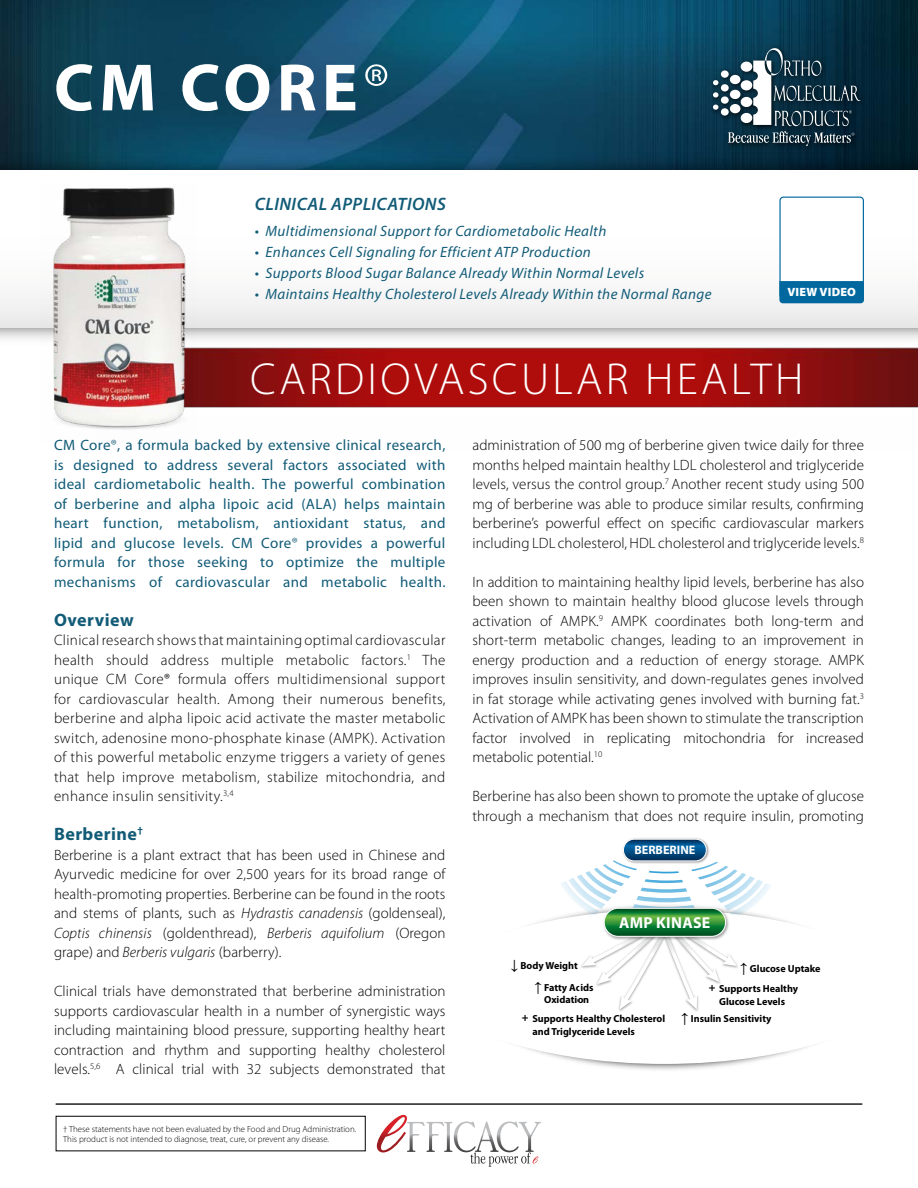
<style>
.page{position:relative;width:918px;height:1188px;background:#fff}
.page>*{position:absolute;margin:0;border:0;box-sizing:border-box;transform-origin:0 0}
.t1{font:700 67.5px "Myriad Pro";letter-spacing:.075em;color:#fff}
.t2{font:300 45px "Myriad Pro";letter-spacing:.075em;color:#fff}
.t3{font:italic 600 18px "Myriad Pro";letter-spacing:.025em;color:#115b77}
.t4{font:700 18px "Myriad Pro";letter-spacing:.025em;color:#115b77}
.t5{font:700 15.9px "Myriad Pro";letter-spacing:.02em;color:#fff}
.t6{font:300 15px/19.5px "Myriad Pro";letter-spacing:.005em;color:#000;text-align:justify}
.t7{font:15px/19.5px "Myriad Pro";letter-spacing:.025em;color:#115b77;text-align:justify}
.t8{font:italic 15px "Myriad Pro";letter-spacing:.025em;color:#115b77}
.t9{font:700 12.3px "Myriad Pro";color:#fff}
.t10{font:900 12px "Myriad Pro";letter-spacing:.02em;color:#fff}
.t11{font:700 10.2px/12.6px "Myriad Pro";color:#000;text-align:center}
.t12{font:300 8.85px/10.6px "Myriad Pro";color:#000}
.s1{font-weight:300}
.s2{font-style:italic}
.s3{font-family:"Arial";font-size:13.95px}
.s4{font-size:11.4px}
</style>
<div class="page">
<img style="left:0;top:0;width:918px;height:148px">
<img style="left:0;top:148px;width:918px;height:191px">
<div style="left:0;top:170px;width:918px;height:158px;background:#fff"></div>
<img style="left:198px;top:311px;width:720px;height:97px">
<img style="left:708px;top:43px;width:160px;height:111px">
<div style="left:721px;top:70px;width:8px;height:8px;background:#fff;border-radius:50%"></div>
<div style="left:721px;top:84px;width:8px;height:8px;background:#fff;border-radius:50%"></div>
<div style="left:721px;top:96px;width:8px;height:8px;background:#fff;border-radius:50%"></div>
<div style="left:721px;top:108px;width:8px;height:8px;background:#fff;border-radius:50%"></div>
<svg style="left:713px;top:80px;width:5px;height:5px"></svg>
<svg style="left:713px;top:92px;width:5px;height:6px"></svg>
<svg style="left:713px;top:105px;width:5px;height:5px"></svg>
<svg style="left:728px;top:48px;width:133px;height:98px;background:#3a5664"></svg>
<svg style="left:377px;top:1115px;width:164px;height:52px"></svg>
<hr style="left:56px;top:1103px;width:806px;height:2px;background:#231f20">
<img style="left:40px;top:187px;width:158px;height:243px">
<img style="left:520px;top:1046px;width:289px;height:24px">
<svg style="left:561px;top:860px;width:210px;height:55px"></svg>
<img style="left:621px;top:838px;width:89px;height:27px">
<svg style="left:623px;top:839px;width:83px;height:22px"></svg>
<div style="left:623px;top:839px;width:84px;height:22px;border:1px solid #fff;border-radius:11px"></div>
<svg style="left:582px;top:941px;width:155px;height:68px"></svg>
<img style="left:601px;top:905px;width:129px;height:36px">
<svg style="left:604px;top:908px;width:122px;height:28px;background:#258636"></svg>
<div style="left:604px;top:908px;width:122px;height:29px;border:1px solid #fff;border-radius:14px"></div>
<div style="left:779px;top:197px;width:85px;height:102px;border:1px solid #00689e;border-radius:3px"></div>
<div style="left:779px;top:281px;width:85px;height:22px;background:#00689e"></div>
<h1 class="t1" style="left:54px;top:44px;width:337px">CM CORE<span class="s1">®</span></h1>
<p class="t3" style="left:255px;top:193px;width:193px">CLINICAL APPLICATIONS</p>
<p class="t8" style="left:255px;top:222px;width:353px">• Multidimensional Support for Cardiometabolic Health</p>
<p class="t8" style="left:255px;top:243px;width:338px">• Enhances Cell Signaling for Efficient ATP Production</p>
<p class="t8" style="left:255px;top:264px;width:391px">• Supports Blood Sugar Balance Already Within Normal Levels</p>
<p class="t8" style="left:255px;top:285px;width:458px">• Maintains Healthy Cholesterol Levels Already Within the Normal Range</p>
<p class="t10" style="left:787px;top:284px;width:70px">VIEW VIDEO</p>
<h2 class="t2" style="left:250px;top:352px;width:555px">CARDIOVASCULAR HEALTH</h2>
<p class="t7" style="left:54px;top:436px;width:393px">CM Core<span class="s1">®</span>, a formula backed by extensive clinical research, is designed to address several factors associated with ideal cardiometabolic health. The powerful combination of berberine and alpha lipoic acid (ALA) helps maintain heart function, metabolism, antioxidant status, and lipid and glucose levels. CM Core<span class="s1">®</span> provides a powerful formula for those seeking to optimize the multiple mechanisms of cardiovascular and metabolic health.</p>
<p class="t4" style="left:54px;top:608px;width:81px">Overview</p>
<p class="t6" style="left:54px;top:630px;width:393px">Clinical research shows that maintaining optimal cardiovascular health should address multiple metabolic factors.<sup>1</sup> The unique CM Core® formula offers multidimensional support for cardiovascular health. Among their numerous benefits, berberine and alpha lipoic acid activate the master metabolic switch, adenosine mono-phosphate kinase (AMPK). Activation of this powerful metabolic enzyme triggers a variety of genes that help improve metabolism, stabilize mitochondria, and enhance insulin sensitivity.<sup>3,4</sup></p>
<p class="t4" style="left:54px;top:822px;width:90px">Berberine<sup>†</sup></p>
<p class="t6" style="left:54px;top:845px;width:393px">Berberine is a plant extract that has been used in Chinese and Ayurvedic medicine for over 2,500 years for its broad range of health-promoting properties. Berberine can be found in the roots and stems of plants, such as <span class="s2">Hydrastis canadensis</span> (goldenseal), <span class="s2">Coptis chinensis</span> (goldenthread), <span class="s2">Berberis aquifolium</span> (Oregon grape) and <span class="s2">Berberis vulgaris</span> (barberry).</p>
<p class="t6" style="left:54px;top:981px;width:393px">Clinical trials have demonstrated that berberine administration supports cardiovascular health in a number of synergistic ways including maintaining blood pressure, supporting healthy heart contraction and rhythm and supporting healthy cholesterol levels.<sup>5,6</sup> A clinical trial with 32 subjects demonstrated that</p>
<p class="t12" style="left:63px;top:1123px;width:295px">† These statements have not been evaluated by the Food and Drug Administration.<br>This product is not intended to diagnose, treat, cure, or prevent any disease.</p>
<p class="t6" style="left:472px;top:435px;width:393px">administration of 500 mg of berberine given twice daily for three months helped maintain healthy LDL cholesterol and triglyceride levels, versus the control group.<sup>7</sup> Another recent study using 500 mg of berberine was able to produce similar results, confirming berberine’s powerful effect on specific cardiovascular markers including LDL cholesterol, HDL cholesterol and triglyceride levels.<sup>8</sup></p>
<p class="t6" style="left:472px;top:572px;width:393px">In addition to maintaining healthy lipid levels, berberine has also been shown to maintain healthy blood glucose levels through activation of AMPK.<sup>9</sup> AMPK coordinates both long-term and short-term metabolic changes, leading to an improvement in energy production and a reduction of energy storage. AMPK improves insulin sensitivity, and down-regulates genes involved in fat storage while activating genes involved with burning fat.<sup>3<br></sup>Activation of AMPK has been shown to stimulate the transcription factor involved in replicating mitochondria for increased metabolic potential.<sup>10</sup></p>
<p class="t6" style="left:472px;top:786px;width:393px">Berberine has also been shown to promote the uptake of glucose through a mechanism that does not require insulin, promoting</p>
<p class="t9" style="left:634px;top:842px;width:63px">BERBERINE</p>
<p class="t5" style="left:619px;top:912px;width:93px">AMP KINASE</p>
<p class="t11" style="left:510px;top:959px;width:69px"><span class="s3">↓</span> Body Weight</p>
<p class="t11" style="left:740px;top:962px;width:83px"><span class="s3">↑</span>Glucose Uptake</p>
<p class="t11" style="left:534px;top:981px;width:61px"><span class="s3">↑</span> Fatty Acids<br>Oxidation</p>
<p class="t11" style="left:709px;top:982px;width:91px"><span class="s4">+</span> Supports Healthy<br>Glucose Levels</p>
<p class="t11" style="left:532px;top:1012px;width:134px;text-align:left;text-indent:-10px"><span class="s4">+</span> Supports Healthy Cholesterol and Triglyceride Levels</p>
<p class="t11" style="left:680px;top:1012px;width:92px"><span class="s3">↑</span>Insulin Sensitivity</p>
</div>
